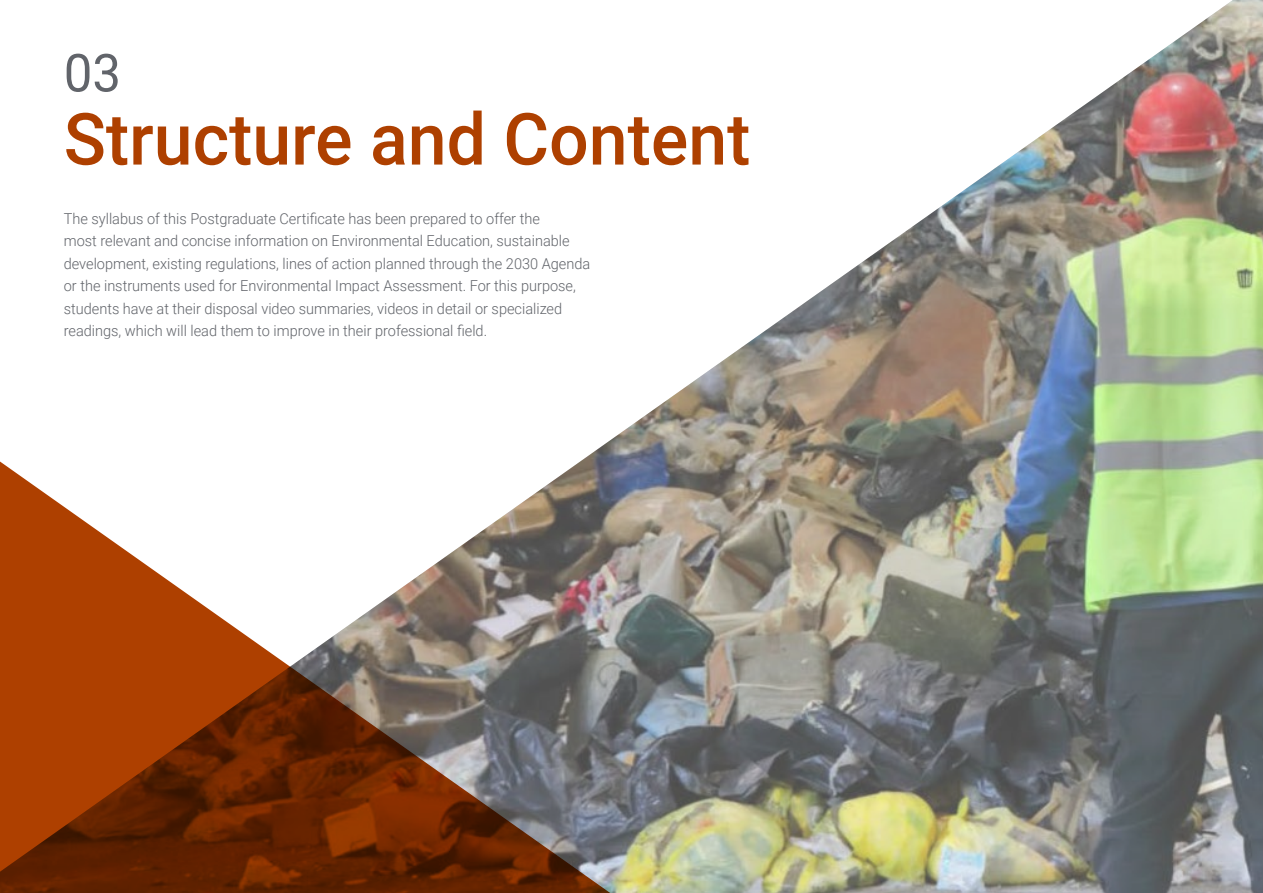
<style>
.page{position:relative;width:1263px;height:893px;background:#fff}
.page>*{position:absolute;margin:0;border:0;box-sizing:border-box;transform-origin:0 0}
.t1{font:500 72px "Roboto";color:#ae4000}
.t2{font:52.5px "Roboto";color:#61646a}
.t3{font:300 15px/22.5px "Roboto";color:#61646a}
</style>
<div class="page">
<img style="left:602px;top:0;width:661px;height:893px">
<svg style="left:0;top:446px;width:640px;height:447px"></svg>
<h2 class="t2" style="left:64px;top:36px;width:59px">03</h2>
<h1 class="t1" style="left:64px;top:89px;width:688px">Structure and Content</h1>
<p class="t3" style="left:64px;top:207px;width:528px">The syllabus of this Postgraduate Certificate has been prepared to offer the<br>most relevant and concise information on Environmental Education, sustainable development, existing regulations, lines of action planned through the 2030 Agenda or the instruments used for Environmental Impact Assessment. For this purpose, students have at their disposal video summaries, videos in detail or specialized readings, which will lead them to improve in their professional field.</p>
</div>
